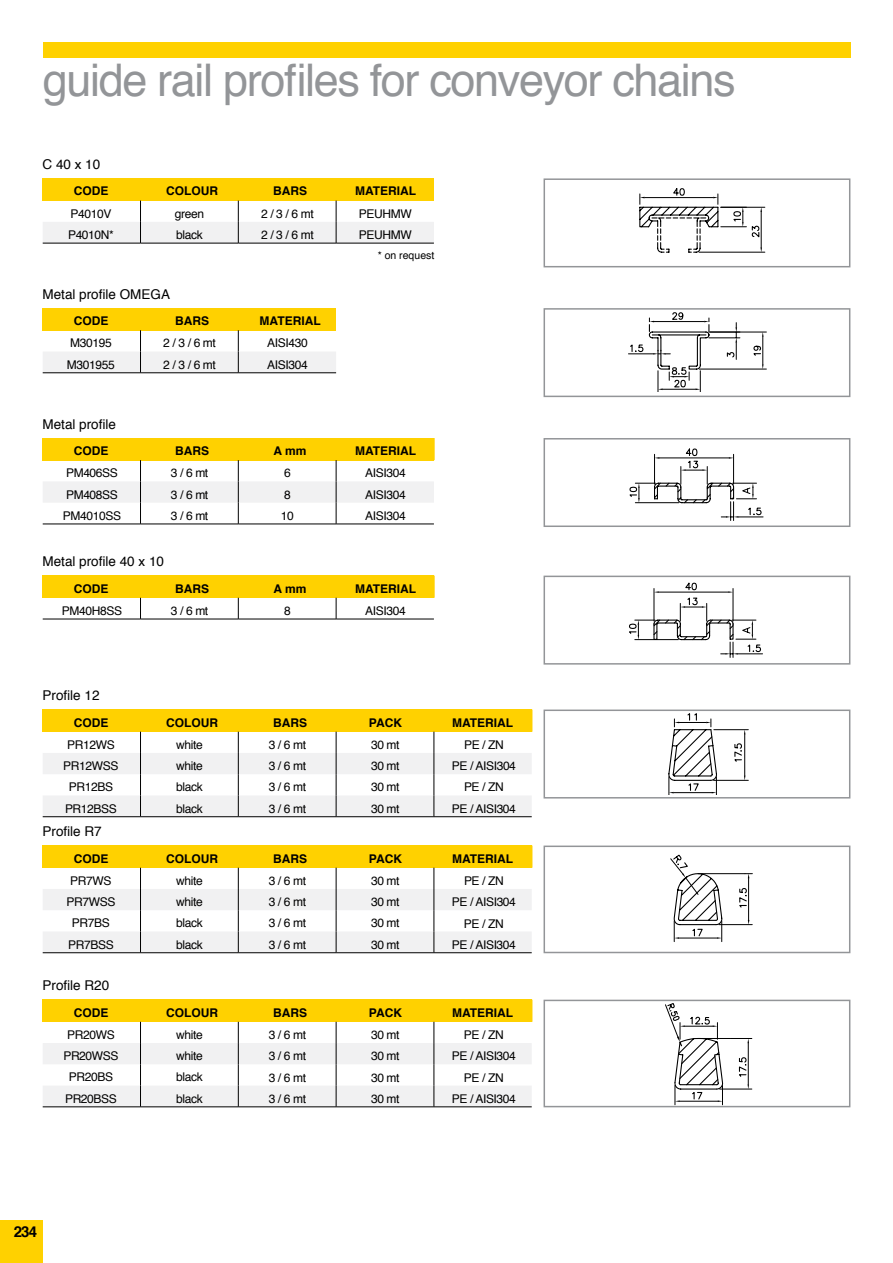
<style>
.page{position:relative;width:893px;height:1263px;background:#fff}
.page>*{position:absolute;margin:0;border:0;box-sizing:border-box;transform-origin:0 0}
.t1{font:45px "Helvetica";letter-spacing:-.03em;color:#939598}
.t2{font:700 15px "Helvetica";color:#000}
.t3{font:13.5px "Helvetica";color:#000}
.t4{font:12px/21.3px "Helvetica";letter-spacing:-.03em;color:#000;text-align:justify}
.t5{font:700 12px "Helvetica";color:#000}
.t6{font:10.5px "Helvetica";color:#000}
</style>
<div class="page">
<div style="left:0;top:1220px;width:43px;height:43px;background:#ffd100"></div>
<div style="left:43px;top:43px;width:808px;height:15px;background:#ffd100"></div>
<svg style="left:42px;top:308px;width:294px;height:65px"></svg>
<hr style="left:43px;top:372px;width:98px;height:1px;background:#000">
<hr style="left:141px;top:372px;width:97px;height:1px;background:#000">
<hr style="left:238px;top:372px;width:98px;height:1px;background:#000">
<svg style="left:42px;top:438px;width:392px;height:86px"></svg>
<hr style="left:43px;top:524px;width:98px;height:1px;background:#000">
<hr style="left:141px;top:524px;width:97px;height:1px;background:#000">
<hr style="left:238px;top:524px;width:98px;height:1px;background:#000">
<hr style="left:336px;top:524px;width:98px;height:1px;background:#000">
<hr style="left:433px;top:438px;width:2px;height:22px;background:#ffd100">
<div style="left:43px;top:576px;width:391px;height:22px;background:#ffd100"></div>
<svg style="left:42px;top:576px;width:1px;height:22px"></svg>
<svg style="left:140px;top:598px;width:1px;height:21px"></svg>
<svg style="left:238px;top:598px;width:1px;height:21px"></svg>
<svg style="left:336px;top:598px;width:1px;height:21px"></svg>
<hr style="left:433px;top:576px;width:2px;height:22px;background:#ffd100">
<hr style="left:43px;top:619px;width:98px;height:1px;background:#000">
<hr style="left:141px;top:619px;width:97px;height:1px;background:#000">
<hr style="left:238px;top:619px;width:98px;height:1px;background:#000">
<hr style="left:336px;top:619px;width:98px;height:1px;background:#000">
<svg style="left:42px;top:709px;width:490px;height:108px"></svg>
<hr style="left:43px;top:816px;width:98px;height:1px;background:#000">
<hr style="left:141px;top:816px;width:97px;height:1px;background:#000">
<hr style="left:238px;top:816px;width:98px;height:1px;background:#000">
<hr style="left:336px;top:816px;width:98px;height:1px;background:#000">
<hr style="left:434px;top:816px;width:98px;height:1px;background:#000">
<svg style="left:42px;top:845px;width:490px;height:108px"></svg>
<hr style="left:43px;top:952px;width:98px;height:1px;background:#000">
<hr style="left:141px;top:952px;width:97px;height:1px;background:#000">
<hr style="left:238px;top:952px;width:98px;height:1px;background:#000">
<hr style="left:336px;top:952px;width:98px;height:1px;background:#000">
<hr style="left:434px;top:952px;width:98px;height:1px;background:#000">
<svg style="left:42px;top:1000px;width:490px;height:107px"></svg>
<hr style="left:43px;top:1106px;width:98px;height:1px;background:#000">
<hr style="left:141px;top:1106px;width:97px;height:1px;background:#000">
<hr style="left:238px;top:1106px;width:98px;height:1px;background:#000">
<hr style="left:336px;top:1106px;width:98px;height:1px;background:#000">
<hr style="left:434px;top:1106px;width:98px;height:1px;background:#000">
<svg style="left:42px;top:178px;width:392px;height:65px"></svg>
<hr style="left:43px;top:243px;width:98px;height:1px;background:#000">
<hr style="left:141px;top:243px;width:97px;height:1px;background:#000">
<hr style="left:238px;top:243px;width:98px;height:1px;background:#000">
<hr style="left:336px;top:243px;width:98px;height:1px;background:#000">
<div style="left:544px;top:308px;width:306px;height:89px;border:2px solid #939598"></div>
<div style="left:544px;top:709px;width:306px;height:89px;border:2px solid #939598"></div>
<div style="left:544px;top:845px;width:306px;height:108px;border:2px solid #939598"></div>
<div style="left:544px;top:1000px;width:306px;height:107px;border:2px solid #939598"></div>
<div style="left:544px;top:178px;width:306px;height:89px;border:2px solid #939598"></div>
<div style="left:544px;top:576px;width:306px;height:89px;border:2px solid #939598"></div>
<div style="left:544px;top:438px;width:306px;height:89px;border:2px solid #939598"></div>
<hr style="left:699px;top:252px;width:66px;height:1px;background:#000">
<hr style="left:721px;top:207px;width:44px;height:1px;background:#000">
<svg style="left:639px;top:188px;width:123px;height:65px"></svg>
<hr style="left:699px;top:369px;width:67px;height:1px;background:#000">
<hr style="left:709px;top:332px;width:57px;height:1px;background:#000">
<svg style="left:589px;top:310px;width:175px;height:81px"></svg>
<svg style="left:629px;top:448px;width:134px;height:73px"></svg>
<svg style="left:629px;top:582px;width:133px;height:76px"></svg>
<hr style="left:714px;top:780px;width:34px;height:1px;background:#000">
<hr style="left:714px;top:729px;width:34px;height:1px;background:#000">
<svg style="left:668px;top:713px;width:77px;height:81px"></svg>
<hr style="left:748px;top:878px;width:1px;height:42px;background:#000">
<hr style="left:719px;top:924px;width:33px;height:1px;background:#000">
<svg style="left:745px;top:873px;width:7px;height:5px"></svg>
<svg style="left:739px;top:888px;width:8px;height:20px"></svg>
<hr style="left:698px;top:873px;width:47px;height:1px;background:#000">
<svg style="left:670px;top:854px;width:53px;height:88px"></svg>
<svg style="left:665px;top:1002px;width:87px;height:103px"></svg>
<h1 class="t1" style="left:43px;top:46px;width:694px">guide rail profiles for conveyor chains</h1>
<p class="t3" style="left:43px;top:154px;width:59px">C 40 x 10</p>
<p class="t5" style="left:74px;top:182px;width:36px">CODE</p>
<p class="t5" style="left:166px;top:182px;width:53px">COLOUR</p>
<p class="t5" style="left:273px;top:182px;width:35px">BARS</p>
<p class="t5" style="left:355px;top:182px;width:63px">MATERIAL</p>
<p class="t4" style="left:68px;top:203px;width:47px">P4010V<br>P4010N*</p>
<p class="t4" style="left:175px;top:203px;width:31px">green black</p>
<p class="t3" style="left:43px;top:284px;width:129px">Metal profile OMEGA</p>
<p class="t4" style="left:261px;top:203px;width:54px">2 / 3 / 6 mt<br>2 / 3 / 6 mt</p>
<p class="t5" style="left:74px;top:311px;width:36px">CODE</p>
<p class="t5" style="left:175px;top:311px;width:35px">BARS</p>
<p class="t5" style="left:260px;top:311px;width:63px">MATERIAL</p>
<p class="t4" style="left:67px;top:333px;width:49px">M30195<br>M301955</p>
<p class="t3" style="left:43px;top:414px;width:75px">Metal profile</p>
<p class="t4" style="left:163px;top:333px;width:54px">2 / 3 / 6 mt<br>2 / 3 / 6 mt</p>
<p class="t4" style="left:267px;top:333px;width:42px">AISI430<br>AISI304</p>
<p class="t4" style="left:359px;top:203px;width:54px">PEUHMW<br>PEUHMW</p>
<p class="t6" style="left:378px;top:247px;width:58px">* on request</p>
<p class="t5" style="left:74px;top:441px;width:36px">CODE</p>
<p class="t5" style="left:175px;top:441px;width:35px">BARS</p>
<p class="t5" style="left:274px;top:441px;width:34px">A mm</p>
<p class="t5" style="left:355px;top:441px;width:63px">MATERIAL</p>
<p class="t4" style="left:63px;top:463px;width:60px;text-align:left">PM406SS<br>PM408SS<br>PM4010SS</p>
<p class="t4" style="left:171px;top:463px;width:39px">3 / 6 mt 3 / 6 mt 3 / 6 mt</p>
<p class="t3" style="left:43px;top:551px;width:123px">Metal profile 40 x 10</p>
<p class="t4" style="left:281px;top:463px;width:14px;text-align:left">6<br>8<br>10</p>
<p class="t4" style="left:365px;top:463px;width:42px">AISI304<br>AISI304<br>AISI304</p>
<p class="t5" style="left:74px;top:579px;width:36px">CODE</p>
<p class="t5" style="left:175px;top:579px;width:35px">BARS</p>
<p class="t5" style="left:274px;top:579px;width:34px">A mm</p>
<p class="t5" style="left:355px;top:579px;width:63px">MATERIAL</p>
<p class="t4" style="left:62px;top:600px;width:62px">PM40H8SS</p>
<p class="t3" style="left:43px;top:685px;width:59px">Profile 12</p>
<p class="t4" style="left:171px;top:600px;width:39px">3 / 6 mt</p>
<p class="t4" style="left:284px;top:600px;width:8px">8</p>
<p class="t4" style="left:365px;top:600px;width:42px">AISI304</p>
<p class="t5" style="left:74px;top:713px;width:36px">CODE</p>
<p class="t5" style="left:166px;top:713px;width:53px">COLOUR</p>
<p class="t5" style="left:273px;top:713px;width:35px">BARS</p>
<p class="t5" style="left:369px;top:713px;width:35px">PACK</p>
<p class="t5" style="left:452px;top:713px;width:63px">MATERIAL</p>
<p class="t4" style="left:63px;top:734px;width:57px;text-align:center">PR12WS<br>PR12WSS<br>PR12BS<br>PR12BSS</p>
<p class="t3" style="left:43px;top:821px;width:61px">Profile R7</p>
<p class="t4" style="left:176px;top:734px;width:28px">white white black black</p>
<p class="t4" style="left:269px;top:734px;width:39px">3 / 6 mt 3 / 6 mt 3 / 6 mt 3 / 6 mt</p>
<p class="t4" style="left:371px;top:734px;width:30px">30 mt 30 mt 30 mt 30 mt</p>
<p class="t4" style="left:452px;top:734px;width:66px;text-align:center">PE / ZN<br>PE / AISI304<br>PE / ZN<br>PE / AISI304</p>
<p class="t5" style="left:74px;top:849px;width:36px">CODE</p>
<p class="t5" style="left:166px;top:849px;width:53px">COLOUR</p>
<p class="t5" style="left:273px;top:849px;width:35px">BARS</p>
<p class="t5" style="left:369px;top:849px;width:35px">PACK</p>
<p class="t5" style="left:452px;top:849px;width:63px">MATERIAL</p>
<p class="t4" style="left:66px;top:870px;width:50px;text-align:center">PR7WS<br>PR7WSS<br>PR7BS<br>PR7BSS</p>
<p class="t3" style="left:43px;top:975px;width:68px">Profile R20</p>
<p class="t4" style="left:176px;top:870px;width:28px">white white black black</p>
<p class="t4" style="left:269px;top:870px;width:39px">3 / 6 mt 3 / 6 mt 3 / 6 mt 3 / 6 mt</p>
<p class="t4" style="left:371px;top:870px;width:30px">30 mt 30 mt 30 mt 30 mt</p>
<p class="t4" style="left:452px;top:870px;width:66px;text-align:center">PE / ZN<br>PE / AISI304<br>PE / ZN<br>PE / AISI304</p>
<p class="t5" style="left:74px;top:1003px;width:36px">CODE</p>
<p class="t5" style="left:166px;top:1003px;width:53px">COLOUR</p>
<p class="t5" style="left:273px;top:1003px;width:35px">BARS</p>
<p class="t5" style="left:369px;top:1003px;width:35px">PACK</p>
<p class="t5" style="left:452px;top:1003px;width:63px">MATERIAL</p>
<p class="t4" style="left:63px;top:1024px;width:57px;text-align:center">PR20WS<br>PR20WSS<br>PR20BS<br>PR20BSS</p>
<p class="t2" style="left:14px;top:1219px;width:25px">234</p>
<p class="t4" style="left:176px;top:1024px;width:28px">white white black black</p>
<p class="t4" style="left:269px;top:1024px;width:39px">3 / 6 mt 3 / 6 mt 3 / 6 mt 3 / 6 mt</p>
<p class="t4" style="left:371px;top:1024px;width:30px">30 mt 30 mt 30 mt 30 mt</p>
<p class="t4" style="left:452px;top:1024px;width:66px;text-align:center">PE / ZN<br>PE / AISI304<br>PE / ZN<br>PE / AISI304</p>
</div>
